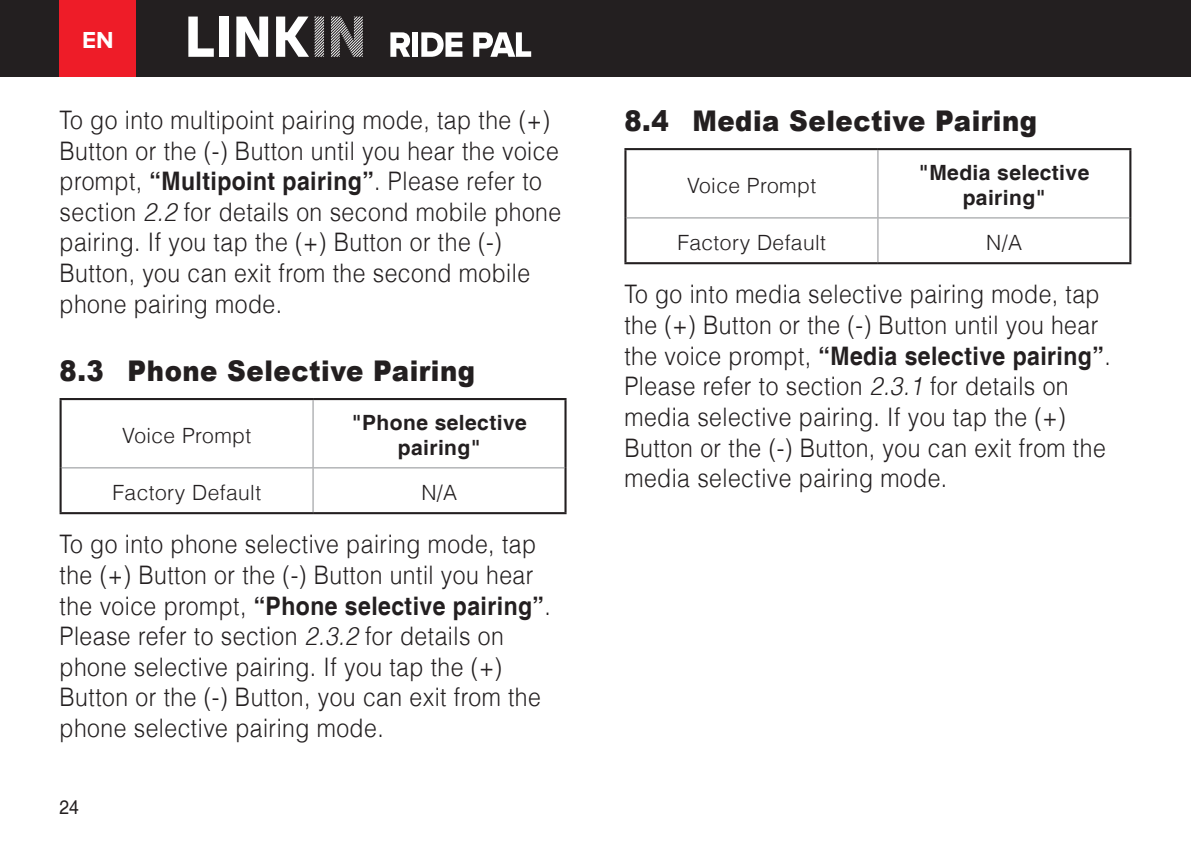
<style>
.page{position:relative;width:1191px;height:851px;background:#fff}
.page>*{position:absolute;margin:0;border:0;box-sizing:border-box;transform-origin:0 0}
.t1{font:900 28.5px "Arial";letter-spacing:.02em;color:#231f20;scale:.91 1}
.t2{font:300 25.5px/30.6px "Helvetica LT";letter-spacing:.02em;color:#231f20;scale:.9 1}
.t3{font:700 25.5px "Helvetica";letter-spacing:.02em;color:#231f20;scale:.9 1}
.t4{font:700 24px "Proxima Nova";color:#fff}
.t5{font:300 21px "Helvetica LT";letter-spacing:.02em;color:#231f20}
.t6{font:700 21px/25.2px "Helvetica";letter-spacing:.02em;color:#231f20;text-align:center}
.t7{font:19.5px "Helvetica";color:#231f20;scale:.9 1}
.s1{font-family:"Helvetica";font-weight:700}
.s2{font-style:italic}
.s3{font-family:"Helvetica LT";font-weight:300}
</style>
<div class="page">
<div style="left:0;top:0;width:1191px;height:77px;background:#231f20"></div>
<svg style="left:188px;top:17px;width:26px;height:40px"></svg>
<div style="left:219px;top:17px;width:9px;height:40px;background:#fff"></div>
<svg style="left:236px;top:17px;width:32px;height:40px"></svg>
<svg style="left:276px;top:17px;width:33px;height:40px"></svg>
<svg style="left:315px;top:17px;width:9px;height:40px"></svg>
<svg style="left:331px;top:17px;width:32px;height:40px"></svg>
<svg style="left:390px;top:32px;width:20px;height:25px"></svg>
<div style="left:412px;top:32px;width:6px;height:25px;background:#fff"></div>
<svg style="left:421px;top:32px;width:41px;height:25px"></svg>
<svg style="left:473px;top:32px;width:58px;height:25px"></svg>
<div style="left:60px;top:0;width:76px;height:77px;background:#ee1c28"></div>
<hr style="left:60px;top:398px;width:253px;height:2px;background:#231f20">
<hr style="left:60px;top:400px;width:2px;height:68px;background:#231f20">
<hr style="left:313px;top:398px;width:253px;height:2px;background:#231f20">
<hr style="left:564px;top:400px;width:2px;height:68px;background:#231f20">
<hr style="left:60px;top:468px;width:2px;height:44px;background:#231f20">
<hr style="left:564px;top:468px;width:2px;height:44px;background:#231f20">
<hr style="left:60px;top:512px;width:253px;height:2px;background:#231f20">
<hr style="left:313px;top:512px;width:253px;height:2px;background:#231f20">
<hr style="left:312px;top:400px;width:1px;height:67px;background:#939598">
<hr style="left:62px;top:467px;width:251px;height:1px;background:#939598">
<hr style="left:313px;top:467px;width:251px;height:1px;background:#939598">
<hr style="left:312px;top:468px;width:1px;height:44px;background:#939598">
<hr style="left:624px;top:148px;width:254px;height:2px;background:#231f20">
<hr style="left:624px;top:150px;width:2px;height:68px;background:#231f20">
<hr style="left:878px;top:148px;width:253px;height:2px;background:#231f20">
<hr style="left:1129px;top:150px;width:2px;height:68px;background:#231f20">
<hr style="left:624px;top:218px;width:2px;height:44px;background:#231f20">
<hr style="left:1129px;top:218px;width:2px;height:44px;background:#231f20">
<hr style="left:624px;top:262px;width:254px;height:2px;background:#231f20">
<hr style="left:878px;top:262px;width:253px;height:2px;background:#231f20">
<hr style="left:877px;top:150px;width:1px;height:67px;background:#939598">
<hr style="left:626px;top:217px;width:252px;height:1px;background:#939598">
<hr style="left:878px;top:217px;width:251px;height:1px;background:#939598">
<hr style="left:877px;top:218px;width:1px;height:44px;background:#939598">
<p class="t4" style="left:82px;top:26px;width:33px">EN</p>
<p class="t2" style="left:60px;top:104px;width:559px">To go into multipoint pairing mode, tap the (+)<br>Button or the (-) Button until you hear the voice prompt, <span class="s1">“Multipoint pairing”</span>. Please refer to section <span class="s2">2.2</span> for details on second mobile phone pairing. If you tap the (+) Button or the (-)<br>Button, you can exit from the second mobile phone pairing mode.</p>
<p class="t1" style="left:60px;top:350px;width:458px">8.3 Phone Selective Pairing</p>
<p class="t5" style="left:122px;top:422px;width:131px">Voice Prompt</p>
<p class="t6" style="left:352px;top:411px;width:176px">"Phone selective pairing"</p>
<p class="t5" style="left:112px;top:479px;width:150px">Factory Default</p>
<p class="t5" style="left:421px;top:479px;width:37px">N/A</p>
<p class="t2" style="left:60px;top:528px;width:531px">To go into phone selective pairing mode, tap the (+) Button or the (-) Button until you hear</p>
<p class="t3" style="left:60px;top:590px;width:547px"><span class="s3">the voice prompt,</span> “Phone selective pairing”<span class="s3">.</span></p>
<p class="t2" style="left:60px;top:620px;width:536px">Please refer to section <span class="s2">2.3.2</span> for details on phone selective pairing. If you tap the (+)<br>Button or the (-) Button, you can exit from the phone selective pairing mode.</p>
<p class="t7" style="left:60px;top:795px;width:23px">24</p>
<p class="t1" style="left:624px;top:100px;width:455px">8.4 Media Selective Pairing</p>
<p class="t5" style="left:687px;top:172px;width:131px">Voice Prompt</p>
<p class="t6" style="left:919px;top:161px;width:172px">"Media selective pairing"</p>
<p class="t5" style="left:677px;top:229px;width:150px">Factory Default</p>
<p class="t5" style="left:986px;top:229px;width:37px">N/A</p>
<p class="t2" style="left:624px;top:279px;width:529px">To go into media selective pairing mode, tap the (+) Button or the (-) Button until you hear</p>
<p class="t3" style="left:624px;top:340px;width:542px"><span class="s3">the voice prompt,</span> “Media selective pairing”<span class="s3">.</span></p>
<p class="t2" style="left:624px;top:370px;width:536px">Please refer to section <span class="s2">2.3.1</span> for details on media selective pairing. If you tap the (+)<br>Button or the (-) Button, you can exit from the media selective pairing mode.</p>
</div>
